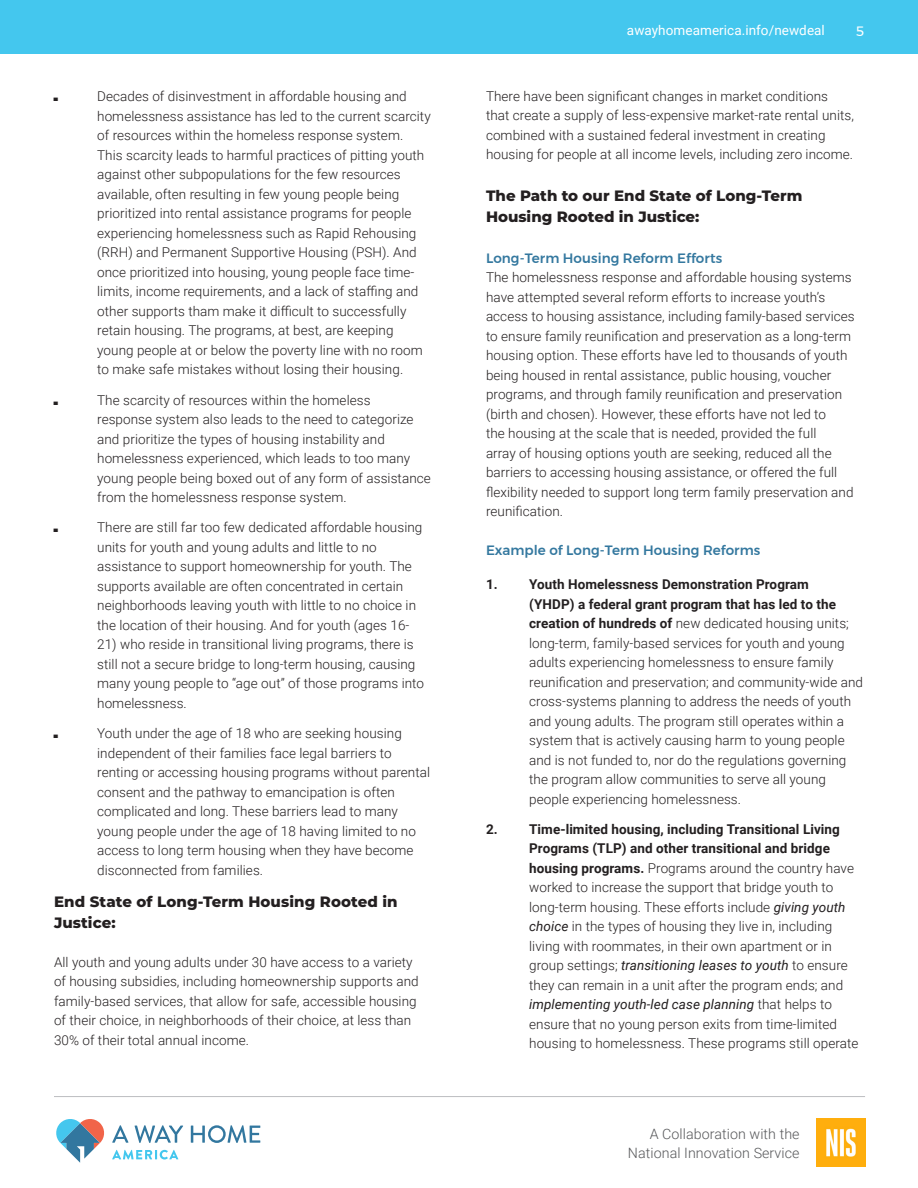
<style>
.page{position:relative;width:918px;height:1188px;background:#fff}
.page>*{position:absolute;margin:0;border:0;box-sizing:border-box;transform-origin:0 0}
.subhead_2{font:800 15px/21px "Montserrat";color:#231f20}
.t1{font:300 14.25px/19.5px "Roboto";letter-spacing:.005em;color:#57585a;text-align:right}
.headers{font:300 13.5px/19.5px "Roboto";letter-spacing:.005em;color:#231f20}
.subhead_2-2{font:300 13.5px/19.5px "Roboto";letter-spacing:.005em;color:#231f20}
._9pt_subhead{font:500 13.5px "Montserrat";letter-spacing:.005em;color:#34789f}
.t2{font:13.5px "Roboto";letter-spacing:.005em;color:#fff}
.t3{font:13.5px "Beirut";color:#231f20}
.t4{font:13.5px "Montserrat";color:#fff}
.s1{font-weight:700}
.s2{font-weight:400;font-style:italic}
</style>
<div class="page">
<svg style="left:112px;top:1125px;width:17px;height:18px"></svg>
<svg style="left:135px;top:1125px;width:48px;height:18px"></svg>
<svg style="left:191px;top:1125px;width:69px;height:18px"></svg>
<svg style="left:112px;top:1150px;width:66px;height:10px"></svg>
<svg style="left:56px;top:1119px;width:48px;height:44px"></svg>
<img style="left:817px;top:1118px;width:49px;height:49px">
<hr style="left:54px;top:1096px;width:811px;height:1px;background:#bcbdc0">
<div style="left:0;top:0;width:918px;height:54px;background:#44c7ee"></div>
<p class="t3" style="left:54px;top:88px;width:5px">ـ</p>
<p class="headers" style="left:97px;top:86px;width:335px">Decades of disinvestment in affordable housing and homelessness assistance has led to the current scarcity of resources within the homeless response system.<br>This scarcity leads to harmful practices of pitting youth against other subpopulations for the few resources available, often resulting in few young people being prioritized into rental assistance programs for people experiencing homelessness such as Rapid Rehousing (RRH) and Permanent Supportive Housing (PSH). And once prioritized into housing, young people face time&shy;limits, income requirements, and a lack of staffing and other supports tham make it difficult to successfully retain housing. The programs, at best, are keeping young people at or below the poverty line with no room to make safe mistakes without losing their housing.</p>
<p class="t3" style="left:54px;top:391px;width:5px">ـ</p>
<p class="headers" style="left:97px;top:390px;width:335px">The scarcity of resources within the homeless<br>response system also leads to the need to categorize and prioritize the types of housing instability and homelessness experienced, which leads to too many young people being boxed out of any form of assistance from the homelessness response system.</p>
<p class="t3" style="left:54px;top:519px;width:5px">ـ</p>
<p class="headers" style="left:97px;top:517px;width:327px">There are still far too few dedicated affordable housing units for youth and young adults and little to no assistance to support homeownership for youth. The supports available are often concentrated in certain neighborhoods leaving youth with little to no choice in the location of their housing. And for youth (ages 16-</p>
<p class="headers" style="left:97px;top:634px;width:328px">21) who reside in transitional living programs, there is still not a secure bridge to long-term housing, causing many young people to “age out” of those programs into homelessness.</p>
<p class="t3" style="left:54px;top:724px;width:5px">ـ</p>
<p class="headers" style="left:97px;top:723px;width:334px">Youth under the age of 18 who are seeking housing independent of their families face legal barriers to renting or accessing housing programs without parental consent and the pathway to emancipation is often complicated and long. These barriers lead to many young people under the age of 18 having limited to no access to long term housing when they have become disconnected from families.</p>
<p class="subhead_2" style="left:54px;top:890px;width:345px">End State of Long-Term Housing Rooted in<br>Justice:</p>
<p class="subhead_2-2" style="left:54px;top:951px;width:366px">All youth and young adults under 30 have access to a variety of housing subsidies, including homeownership supports and family-based services, that allow for safe, accessible housing of their choice, in neighborhoods of their choice, at less than 30% of their total annual income.</p>
<p class="t2" style="left:627px;top:21px;width:199px">awayhomeamerica.info/newdeal</p>
<p class="t4" style="left:856px;top:20px;width:10px">5</p>
<p class="subhead_2-2" style="left:486px;top:86px;width:369px">There have been significant changes in market conditions that create a supply of less-expensive market-rate rental units, combined with a sustained federal investment in creating housing for people at all income levels, including zero income.</p>
<p class="subhead_2" style="left:486px;top:185px;width:318px">The Path to our End State of Long-Term<br>Housing Rooted in Justice:</p>
<p class="_9pt_subhead" style="left:486px;top:248px;width:238px">Long-Term Housing Reform Efforts</p>
<p class="headers" style="left:486px;top:267px;width:370px">The homelessness response and affordable housing systems have attempted several reform efforts to increase youth’s access to housing assistance, including family-based services to ensure family reunification and preservation as a long-term housing option. These efforts have led to thousands of youth being housed in rental assistance, public housing, voucher programs, and through family reunification and preservation (birth and chosen). However, these efforts have not led to<br>the housing at the scale that is needed, provided the full<br>array of housing options youth are seeking, reduced all the barriers to accessing housing assistance, or offered the full flexibility needed to support long term family preservation and reunification.</p>
<p class="_9pt_subhead" style="left:486px;top:540px;width:276px">Example of Long-Term Housing Reforms</p>
<p class="headers" style="left:529px;top:574px;width:335px;text-indent:-43px"><span class="s1">1. Youth Homelessness Demonstration Program<br>(YHDP) a federal grant program that has led to the creation of hundreds of</span> new dedicated housing units; long-term, family-based services for youth and young adults experiencing homelessness to ensure family reunification and preservation; and community-wide and cross-systems planning to address the needs of youth and young adults. The program still operates within a system that is actively causing harm to young people and is not funded to, nor do the regulations governing the program allow communities to serve all young people experiencing homelessness.</p>
<p class="headers" style="left:529px;top:819px;width:331px;text-indent:-43px"><span class="s1">2. Time-limited housing, including Transitional Living Programs (TLP) and other transitional and bridge housing programs.</span> Programs around the country have worked to increase the support that bridge youth to long-term housing. These efforts include <span class="s2">giving youth choice</span> in the types of housing they live in, including living with roommates, in their own apartment or in group settings; <span class="s2">transitioning leases to youth</span> to ensure they can remain in a unit after the program ends; and <span class="s2">implementing youth-led case planning</span> that helps to ensure that no young person exits from time-limited housing to homelessness. These programs still operate</p>
<p class="t1" style="left:628px;top:1123px;width:173px">A Collaboration with the<br>National Innovation Service</p>
</div>
